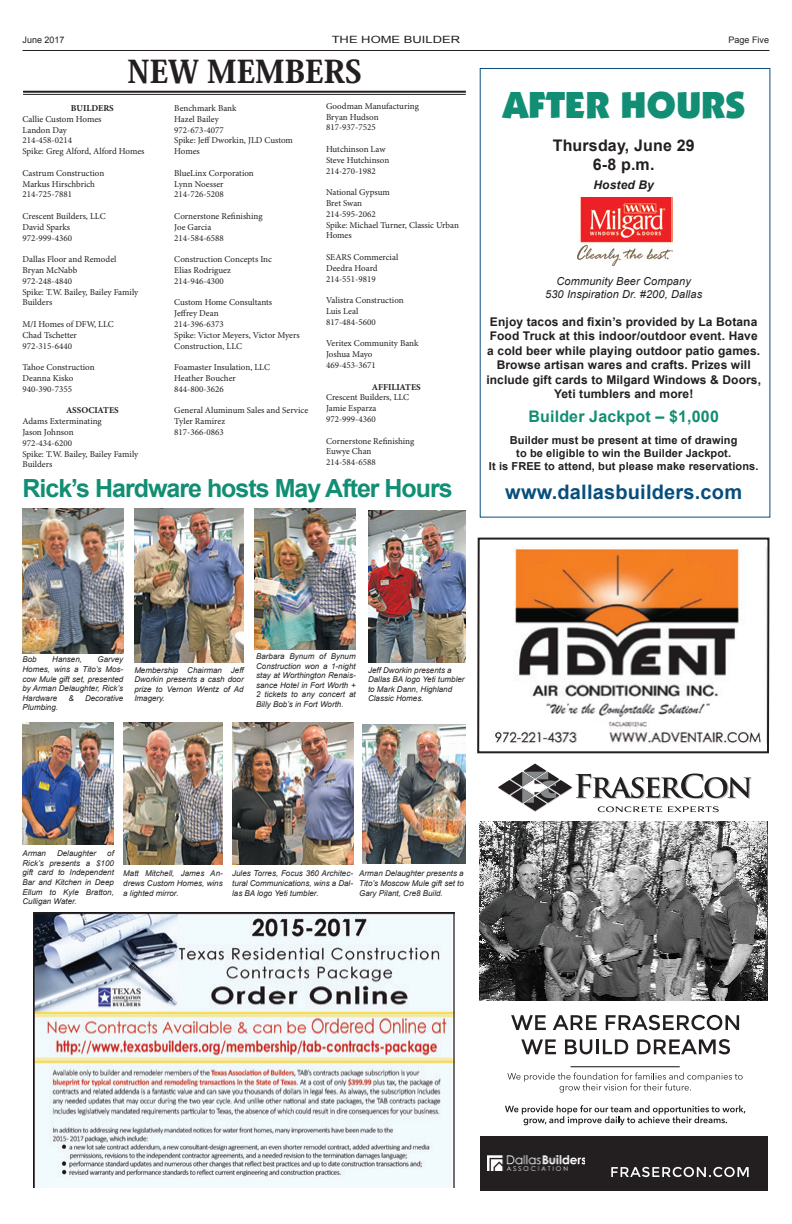
<style>
.page{position:relative;width:792px;height:1224px;background:#fff}
.page>*{position:absolute;margin:0;border:0;box-sizing:border-box;transform-origin:0 0}
.t1{font:37px "Boulder";letter-spacing:.01em;color:#118e73}
.t2{font:800 31px "Koz Min Pro";color:#231f20}
.t3{font:700 25px "Arial";letter-spacing:-.04em;color:#118e73}
.t4{font:700 20px "Arial";letter-spacing:.01em;color:#074e7d}
.t5{font:700 16px/19.2px "Arial";letter-spacing:.01em;color:#231f20;text-align:center}
.t6{font:700 16px "Arial";letter-spacing:.01em;color:#118e73}
.t7{font:700 12px/14.4px "Arial";letter-spacing:.01em;color:#231f20;text-align:center}
.t8{font:italic 700 12px "Arial";letter-spacing:.01em;color:#231f20}
.t9{font:700 11px/13.2px "Arial";letter-spacing:.01em;color:#231f20;text-align:center}
.t10{font:italic 11px/13.2px "Arial";letter-spacing:.01em;color:#231f20;text-align:center}
.t11{font:10px "Arial";color:#231f20;scale:1.3 1}
.t12{font:9px/10.8px "Minion Pro";color:#231f20}
.t13{font:700 9px "Minion Pro";color:#231f20}
.t14{font:9px "Arial";color:#231f20}
.t15{font:italic 8px/9.6px "Arial";color:#231f20;text-align:justify}
</style>
<div class="page">
<hr style="left:22px;top:50px;width:748px;height:1px;background:#231f20">
<hr style="left:23px;top:91px;width:443px;height:2px;background:#231f20">
<hr style="left:23px;top:94px;width:443px;height:1px;background:#231f20">
<svg style="left:477px;top:537px;width:293px;height:217px"></svg>
<img style="left:491px;top:547px;width:275px;height:197px">
<div style="left:480px;top:1136px;width:288px;height:55px;background:#231f20"></div>
<svg style="left:611px;top:1167px;width:138px;height:10px"></svg>
<svg style="left:507px;top:1073px;width:236px;height:20px"></svg>
<svg style="left:505px;top:1105px;width:240px;height:20px"></svg>
<svg style="left:511px;top:1015px;width:35px;height:15px"></svg>
<svg style="left:553px;top:1015px;width:44px;height:15px"></svg>
<svg style="left:606px;top:1015px;width:133px;height:15px"></svg>
<svg style="left:521px;top:1039px;width:35px;height:15px"></svg>
<svg style="left:565px;top:1039px;width:27px;height:15px"></svg>
<hr style="left:596px;top:1039px;width:3px;height:15px;background:#231f20">
<svg style="left:603px;top:1039px;width:25px;height:15px"></svg>
<svg style="left:637px;top:1039px;width:93px;height:15px"></svg>
<svg style="left:498px;top:764px;width:254px;height:48px"></svg>
<hr style="left:571px;top:1066px;width:109px;height:1px;background:#231f20">
<img style="left:480px;top:822px;width:288px;height:179px">
<img style="left:487px;top:1155px;width:98px;height:16px">
<img style="left:577px;top:197px;width:96px;height:69px">
<img style="left:22px;top:508px;width:101px;height:145px">
<img style="left:362px;top:724px;width:104px;height:139px">
<img style="left:255px;top:508px;width:101px;height:142px">
<img style="left:22px;top:723px;width:92px;height:122px">
<img style="left:123px;top:723px;width:100px;height:141px">
<img style="left:232px;top:723px;width:121px;height:141px">
<img style="left:368px;top:510px;width:98px;height:152px">
<img style="left:134px;top:509px;width:110px;height:153px">
<img style="left:34px;top:912px;width:421px;height:276px">
<p class="t11" style="left:332px;top:33px;width:100px">THE HOME BUILDER</p>
<h2 class="t2" style="left:127px;top:49px;width:236px">NEW MEMBERS</h2>
<p class="t14" style="left:23px;top:33px;width:44px">June 2017</p>
<p class="t14" style="left:729px;top:33px;width:42px">Page Five</p>
<p class="t13" style="left:71px;top:102px;width:44px">BUILDERS</p>
<p class="t12" style="left:22px;top:114px;width:123px">Callie Custom Homes<br>Landon Day<br>214-458-0214<br>Spike: Greg Alford, Alford Homes</p>
<p class="t12" style="left:22px;top:168px;width:83px">Castrum Construction<br>Markus Hirschbrich<br>214-725-7881</p>
<p class="t12" style="left:22px;top:211px;width:85px">Crescent Builders, LLC<br>David Sparks<br>972-999-4360</p>
<p class="t12" style="left:22px;top:254px;width:117px">Dallas Floor and Remodel<br>Bryan McNabb<br>972-248-4840<br>Spike: T.W. Bailey, Bailey Family<br>Builders</p>
<p class="t12" style="left:22px;top:319px;width:93px">M/I Homes of DFW, LLC<br>Chad Tschetter<br>972-315-6440</p>
<p class="t12" style="left:22px;top:362px;width:74px">Tahoe Construction<br>Deanna Kisko<br>940-390-7355</p>
<p class="t13" style="left:66px;top:404px;width:54px">ASSOCIATES</p>
<p class="t12" style="left:22px;top:416px;width:117px">Adams Exterminating<br>Jason Johnson<br>972-434-6200<br>Spike: T.W. Bailey, Bailey Family<br>Builders</p>
<p class="t12" style="left:174px;top:103px;width:120px">Benchmark Bank<br>Hazel Bailey<br>972-673-4077<br>Spike: Jeff Dworkin, JLD Custom<br>Homes</p>
<p class="t12" style="left:174px;top:168px;width:81px">BlueLinx Corporation<br>Lynn Noesser<br>214-726-5208</p>
<p class="t12" style="left:174px;top:211px;width:90px">Cornerstone Refinishing<br>Joe Garcia<br>214-584-6588</p>
<p class="t12" style="left:174px;top:254px;width:99px">Construction Concepts Inc<br>Elias Rodriguez<br>214-946-4300</p>
<p class="t12" style="left:174px;top:297px;width:127px">Custom Home Consultants<br>Jeffrey Dean<br>214-396-6373<br>Spike: Victor Meyers, Victor Myers<br>Construction, LLC</p>
<p class="t12" style="left:174px;top:362px;width:97px">Foamaster Insulation, LLC<br>Heather Boucher<br>844-800-3626</p>
<p class="t12" style="left:174px;top:405px;width:135px">General Aluminum Sales and Service<br>Tyler Ramirez<br>817-366-0863</p>
<p class="t12" style="left:326px;top:101px;width:94px">Goodman Manufacturing<br>Bryan Hudson<br>817-937-7525</p>
<p class="t12" style="left:326px;top:144px;width:65px">Hutchinson Law<br>Steve Hutchinson<br>214-270-1982</p>
<p class="t12" style="left:326px;top:187px;width:134px">National Gypsum<br>Bret Swan<br>214-595-2062<br>Spike: Michael Turner, Classic Urban<br>Homes</p>
<p class="t12" style="left:326px;top:252px;width:74px">SEARS Commercial<br>Deedra Hoard<br>214-551-9819</p>
<p class="t12" style="left:326px;top:295px;width:79px">Valistra Construction<br>Luis Leal<br>817-484-5600</p>
<p class="t12" style="left:326px;top:338px;width:94px">Veritex Community Bank<br>Joshua Mayo<br>469-453-3671</p>
<p class="t13" style="left:372px;top:380px;width:50px">AFFILIATES</p>
<p class="t12" style="left:326px;top:392px;width:85px">Crescent Builders, LLC<br>Jamie Esparza<br>972-999-4360</p>
<p class="t12" style="left:326px;top:435px;width:90px">Cornerstone Refinishing<br>Euwye Chan<br>214-584-6588</p>
<h3 class="t3" style="left:22px;top:471px;width:432px">Rick’s Hardware hosts May After Hours</h3>
<h1 class="t1" style="left:502px;top:84px;width:244px">AFTER HOURS</h1>
<h3 class="t5" style="left:553px;top:136px;width:143px">Thursday, June 29<br>6-8 p.m.</h3>
<h3 class="t8" style="left:594px;top:177px;width:62px">Hosted By</h3>
<p class="t10" style="left:545px;top:275px;width:159px">Community Beer Company<br>530 Inspiration Dr. #200, Dallas</p>
<p class="t7" style="left:486px;top:315px;width:276px">Enjoy tacos and fixin’s provided by La Botana Food Truck at this indoor/outdoor event. Have a cold beer while playing outdoor patio games.<br>Browse artisan wares and crafts. Prizes will include gift cards to Milgard Windows &amp; Doors, Yeti tumblers and more!</p>
<h3 class="t6" style="left:528px;top:405px;width:192px">Builder Jackpot – $1,000</h3>
<p class="t9" style="left:489px;top:434px;width:271px">Builder must be present at time of drawing<br>to be eligible to win the Builder Jackpot.<br>It is FREE to attend, but please make reservations.</p>
<h3 class="t4" style="left:505px;top:478px;width:238px">www.dallasbuilders.com</h3>
<p class="t15" style="left:22px;top:655px;width:102px;text-indent:75px">Garvey Homes, wins a Tito’s Mos&shy;cow Mule gift set, presented by Arman Delaughter, Rick’s Hardware</p>
<p class="t15" style="left:22px;top:655px;width:16px">Bob</p>
<p class="t15" style="left:52px;top:655px;width:31px">Hansen,</p>
<p class="t15" style="left:68px;top:693px;width:7px">&amp;</p>
<p class="t15" style="left:85px;top:693px;width:40px">Decorative</p>
<p class="t15" style="left:22px;top:703px;width:37px">Plumbing.</p>
<p class="t15" style="left:134px;top:665px;width:111px">Membership Chairman Jeff Dworkin presents a cash door prize to Vernon Wentz of Ad Imagery.</p>
<p class="t15" style="left:256px;top:652px;width:101px">Barbara Bynum of Bynum Construction won a 1-night stay at Worthington Renais&shy;sance Hotel in Fort Worth + 2 tickets to any concert at Billy Bob’s in Fort Worth.</p>
<p class="t15" style="left:368px;top:665px;width:98px;text-align:left">Jeff Dworkin presents a<br>Dallas BA logo Yeti tumbler to Mark Dann, Highland<br>Classic Homes.</p>
<p class="t15" style="left:22px;top:849px;width:93px;text-indent:85px">of Rick’s presents a $100 gift card to Independent Bar and Kitchen in Deep Ellum to Kyle Bratton, Culligan Water.</p>
<p class="t15" style="left:22px;top:849px;width:25px">Arman</p>
<p class="t15" style="left:57px;top:849px;width:41px">Delaughter</p>
<p class="t15" style="left:123px;top:869px;width:101px">Matt Mitchell, James An&shy;drews Custom Homes, wins a lighted mirror.</p>
<p class="t15" style="left:232px;top:869px;width:122px">Jules Torres, Focus 360 Architec&shy;tural Communications, wins a Dal&shy;las BA logo Yeti tumbler.</p>
<p class="t15" style="left:359px;top:869px;width:106px">Arman Delaughter presents a Tito’s Moscow Mule gift set to Gary Pilant, Cre8 Build.</p>
</div>
